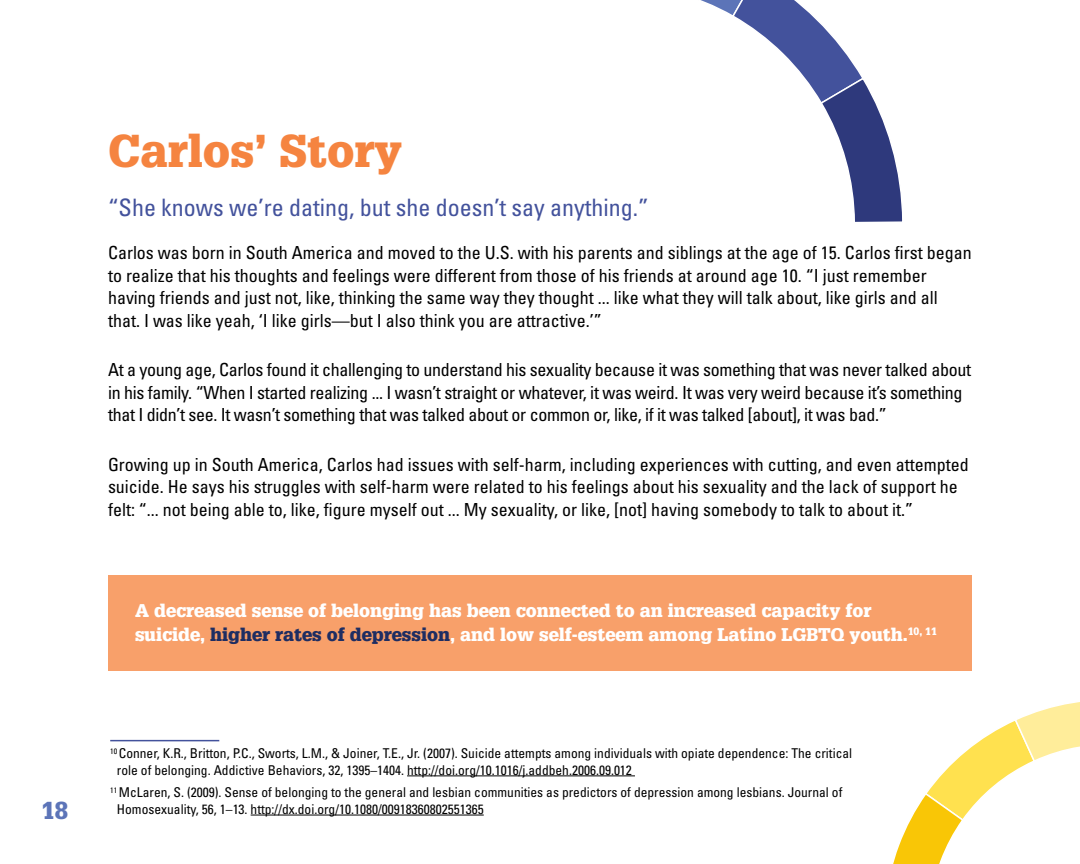
<style>
.page{position:relative;width:1080px;height:864px;background:#fff}
.page>*{position:absolute;margin:0;border:0;box-sizing:border-box;transform-origin:0 0}
.heading_2{font:900 45px "Glypha LT Std";color:#f58440}
.quote_large{font:condensed 24px "Univers LT Std";color:#43529c}
.t1{font:900 24px "Glypha LT Std";color:#5c74b8}
.Body{font:condensed 18px/22.5px "Univers LT Std";color:#000}
.box_body{font:900 18px/24px "Glypha LT Std";color:#fff}
.footnote{font:condensed 13.5px/16.2px "Univers LT Std";color:#000}
.s1{color:#1e2d62}
</style>
<div class="page">
<div style="left:108px;top:575px;width:864px;height:96px;background:#f8a06a"></div>
<hr style="left:407px;top:776px;width:228px;height:1px;background:#000">
<hr style="left:251px;top:815px;width:233px;height:1px;background:#000">
<svg style="left:701px;top:0;width:202px;height:222px"></svg>
<svg style="left:893px;top:702px;width:187px;height:162px"></svg>
<hr style="left:110px;top:740px;width:109px;height:1px;background:#43529c">
<h2 class="heading_2" style="left:108px;top:124px;width:296px">Carlos’ Story</h2>
<p class="quote_large" style="left:108px;top:193px;width:542px">“She knows we’re dating, but she doesn’t say anything.”</p>
<p class="Body" style="left:108px;top:241px;width:865px">Carlos was born in South America and moved to the U.S. with his parents and siblings at the age of 15. Carlos first began to realize that his thoughts and feelings were different from those of his friends at around age 10. “I just remember having friends and just not, like, thinking the same way they thought ... like what they will talk about, like girls and all that. I was like yeah, ‘I like girls—but I also think you are attractive.’”</p>
<p class="Body" style="left:108px;top:358px;width:865px">At a young age, Carlos found it challenging to understand his sexuality because it was something that was never talked about in his family. “When I started realizing ... I wasn’t straight or whatever, it was weird. It was very weird because it’s something that I didn’t see. It wasn’t something that was talked about or common or, like, if it was talked [about], it was bad.”</p>
<p class="Body" style="left:108px;top:453px;width:862px">Growing up in South America, Carlos had issues with self-harm, including experiences with cutting, and even attempted suicide. He says his struggles with self-harm were related to his feelings about his sexuality and the lack of support he felt: “... not being able to, like, figure myself out ... My sexuality, or like, [not] having somebody to talk to about it.”</p>
<p class="box_body" style="left:135px;top:599px;width:803px">A decreased sense of belonging has been connected to an increased capacity for suicide, <span class="s1">higher rates of depression</span>, and low self-esteem among Latino LGBTQ youth.<sup>10,</sup> <sup>11</sup></p>
<h2 class="t1" style="left:41px;top:796px;width:28px">18</h2>
<p class="footnote" style="left:117px;top:745px;width:737px;text-indent:-7px"><sup>10</sup> Conner, K.R., Britton, P.C., Sworts, L.M., &amp; Joiner, T.E., Jr. (2007). Suicide attempts among individuals with opiate dependence: The critical role of belonging. Addictive Behaviors, 32, 1395–1404. http://doi.org/10.1016/j.addbeh.2006.09.012</p>
<p class="footnote" style="left:117px;top:784px;width:727px;text-indent:-7px"><sup>11</sup> McLaren, S. (2009). Sense of belonging to the general and lesbian communities as predictors of depression among lesbians. Journal of<br>Homosexuality, 56, 1–13. http://dx.doi.org/10.1080/00918360802551365</p>
</div>
